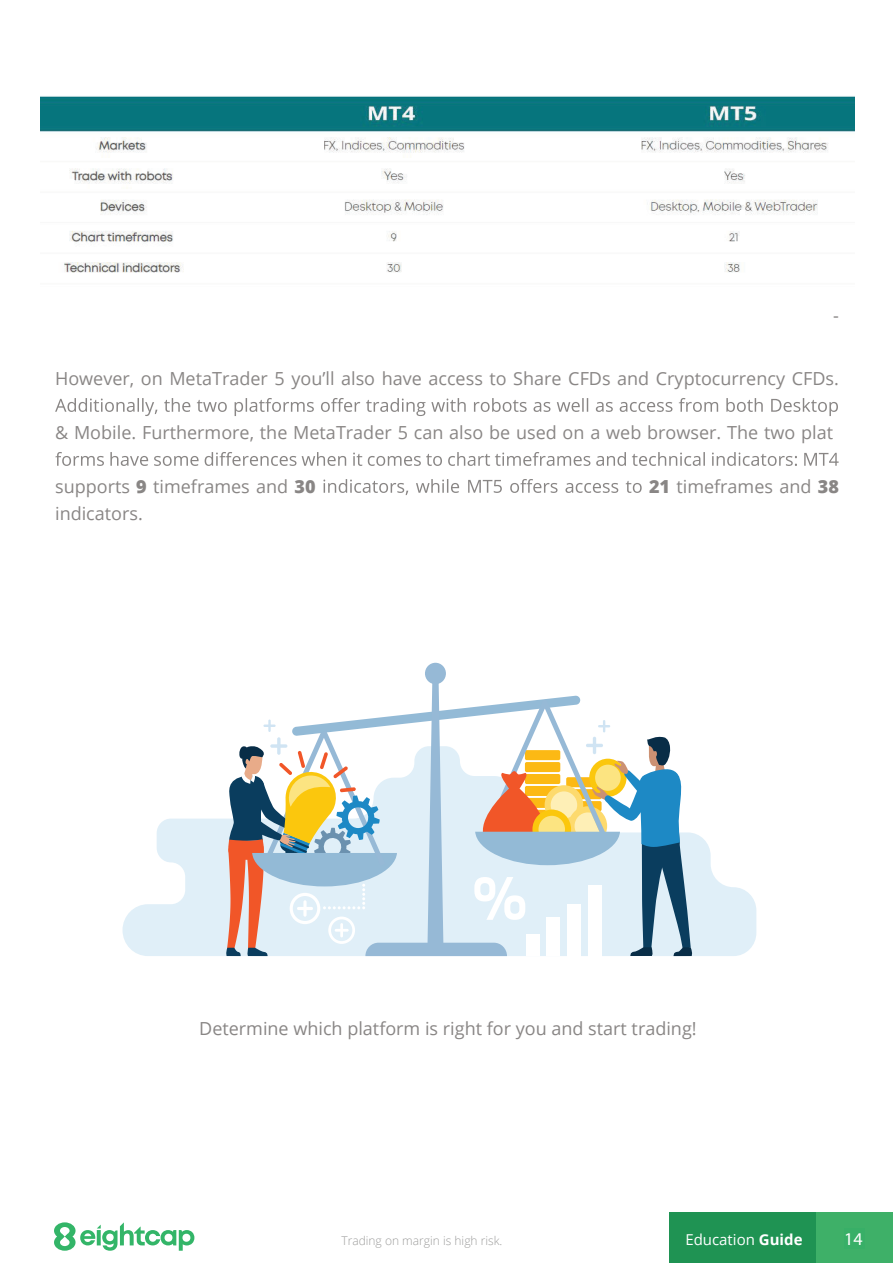
<style>
.page{position:relative;width:893px;height:1263px;background:#fff}
.page>*{position:absolute;margin:0;border:0;box-sizing:border-box;transform-origin:0 0}
.t1{font:18px "Open Sans";color:#898685}
.t2{font:18px "Myriad Pro";color:#fff}
.t3{font:16.5px "Montserrat";color:#fcfefe}
.t4{font:15px "Open Sans";color:#fff}
.t5{font:300 12px "Open Sans";color:#9d9d9c}
.s1{font-weight:800}
.s2{font-weight:700}
</style>
<div class="page">
<div style="left:669px;top:1212px;width:224px;height:51px;background:#1f9353"></div>
<div style="left:815px;top:1212px;width:77px;height:51px;background:#3eb068"></div>
<svg style="left:54px;top:1222px;width:140px;height:29px"></svg>
<svg style="left:122px;top:818px;width:634px;height:138px;fill:#e0eff8"></svg>
<svg style="left:225px;top:664px;width:468px;height:292px"></svg>
<img style="left:40px;top:96px;width:814px;height:177px">
<svg style="left:55px;top:398px;width:783px;height:18px"></svg>
<svg style="left:55px;top:452px;width:783px;height:14px"></svg>
<svg style="left:323px;top:479px;width:318px;height:16px"></svg>
<div style="left:844px;top:1228px;width:20px;height:20px;background:#38af67"></div>
<p class="t1" style="left:833px;top:309px;width:7px">-</p>
<p class="t1" style="left:55px;top:371px;width:785px">However, on MetaTrader 5 you’ll also have access to Share CFDs and Cryptocurrency CFDs.</p>
<p class="t1" style="left:55px;top:425px;width:779px">&amp; Mobile. Furthermore, the MetaTrader 5 can also be used on a web browser. The two plat</p>
<p class="t1" style="left:55px;top:479px;width:262px">supports <span class="s1">9</span> timeframes and <span class="s1">30</span></p>
<p class="t1" style="left:649px;top:479px;width:191px"><span class="s1">21</span> timeframes and <span class="s1">38</span></p>
<p class="t1" style="left:55px;top:506px;width:89px">indicators.</p>
<p class="t1" style="left:199px;top:1021px;width:499px">Determine which platform is right for you and start trading!</p>
<p class="t2" style="left:844px;top:1228px;width:20px">14</p>
<p class="t5" style="left:341px;top:1236px;width:163px">Trading on margin is high risk.</p>
<p class="t4" style="left:685px;top:1233px;width:119px">Education <span class="s2">Guide</span></p>
<p class="t3" style="left:845px;top:1230px;width:17px">15</p>
</div>
